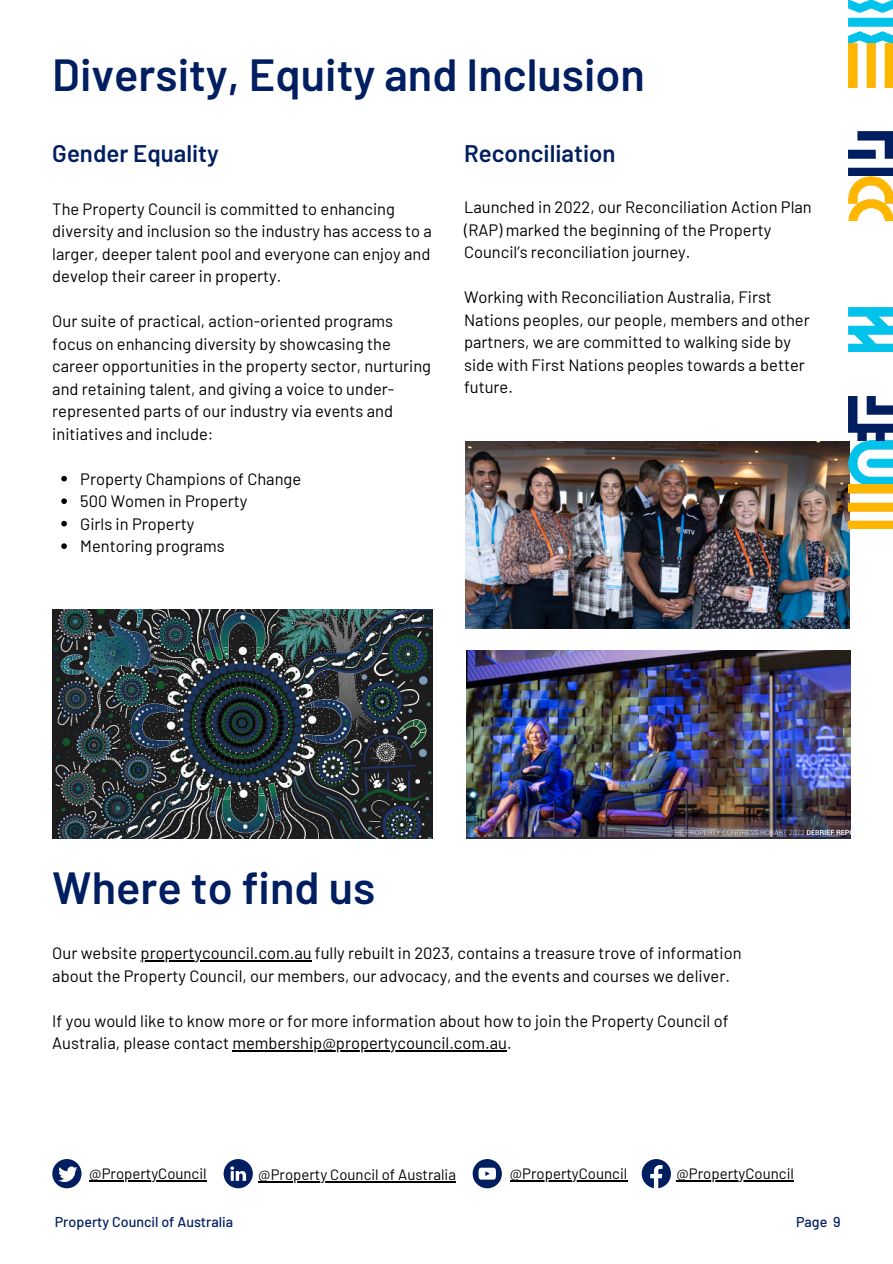
<style>
.page{position:relative;width:893px;height:1264px;background:#fff}
.page>*{position:absolute;margin:0;border:0;box-sizing:border-box;transform-origin:0 0}
.t1{font:600 45px "Barlow";color:#001e60}
.t2{font:600 24px "Barlow";color:#001e60}
.t3{font:16.5px/22.5px "Barlow";color:#000}
.t4{font:15px "Barlow";color:#000}
.t5{font:500 14.25px "Barlow";color:#001e60}
</style>
<div class="page">
<img style="left:848px;top:308px;width:44px;height:44px">
<img style="left:848px;top:132px;width:44px;height:88px">
<img style="left:466px;top:650px;width:384px;height:188px">
<img style="left:466px;top:441px;width:383px;height:187px">
<img style="left:53px;top:610px;width:380px;height:228px">
<img style="left:848px;top:396px;width:44px;height:132px">
<img style="left:848px;top:0;width:44px;height:88px">
<svg style="left:61px;top:476px;width:6px;height:5px"></svg>
<svg style="left:61px;top:498px;width:6px;height:6px"></svg>
<svg style="left:61px;top:521px;width:6px;height:5px"></svg>
<svg style="left:61px;top:543px;width:6px;height:6px"></svg>
<hr style="left:140px;top:960px;width:171px;height:1px;background:#000">
<hr style="left:232px;top:1050px;width:275px;height:1px;background:#000">
<svg style="left:641px;top:1159px;width:30px;height:29px"></svg>
<hr style="left:676px;top:1180px;width:117px;height:1px;background:#000">
<svg style="left:223px;top:1159px;width:30px;height:29px"></svg>
<hr style="left:258px;top:1181px;width:198px;height:1px;background:#000">
<svg style="left:52px;top:1159px;width:29px;height:29px"></svg>
<hr style="left:89px;top:1180px;width:118px;height:1px;background:#000">
<svg style="left:472px;top:1159px;width:30px;height:29px"></svg>
<hr style="left:510px;top:1180px;width:117px;height:1px;background:#000">
<h1 class="t1" style="left:52px;top:41px;width:594px">Diversity, Equity and Inclusion</h1>
<h2 class="t2" style="left:52px;top:136px;width:168px">Gender Equality</h2>
<h2 class="t2" style="left:464px;top:136px;width:153px">Reconciliation</h2>
<p class="t3" style="left:52px;top:196px;width:381px">The Property Council is committed to enhancing diversity and inclusion so the industry has access to a larger, deeper talent pool and everyone can enjoy and develop their career in property.</p>
<p class="t3" style="left:52px;top:309px;width:380px">Our suite of practical, action-oriented programs focus on enhancing diversity by showcasing the career opportunities in the property sector, nurturing and retaining talent, and giving a voice to under&shy;represented parts of our industry via events and initiatives and include:</p>
<p class="t3" style="left:80px;top:466px;width:222px">Property Champions of Change<br>500 Women in Property<br>Girls in Property<br>Mentoring programs</p>
<p class="t3" style="left:464px;top:195px;width:349px">Launched in 2022, our Reconciliation Action Plan (RAP) marked the beginning of the Property<br>Council’s reconciliation journey.</p>
<p class="t3" style="left:464px;top:284px;width:347px">Working with Reconciliation Australia, First Nations peoples, our people, members and other partners, we are committed to walking side by side with First Nations peoples towards a better future.</p>
<h1 class="t1" style="left:52px;top:854px;width:324px">Where to find us</h1>
<p class="t3" style="left:52px;top:940px;width:690px">Our website propertycouncil.com.au fully rebuilt in 2023, contains a treasure trove of information about the Property Council, our members, our advocacy, and the events and courses we deliver.</p>
<p class="t3" style="left:52px;top:1008px;width:677px">If you would like to know more or for more information about how to join the Property Council of<br>Australia, please contact membership@propertycouncil.com.au.</p>
<p class="t4" style="left:89px;top:1162px;width:119px">@PropertyCouncil</p>
<p class="t4" style="left:258px;top:1163px;width:199px">@Property Council of Australia</p>
<p class="t4" style="left:510px;top:1162px;width:119px">@PropertyCouncil</p>
<p class="t4" style="left:676px;top:1162px;width:119px">@PropertyCouncil</p>
<p class="t5" style="left:55px;top:1211px;width:180px">Property Council of Australia</p>
<p class="t5" style="left:796px;top:1211px;width:46px">Page 9</p>
</div>
